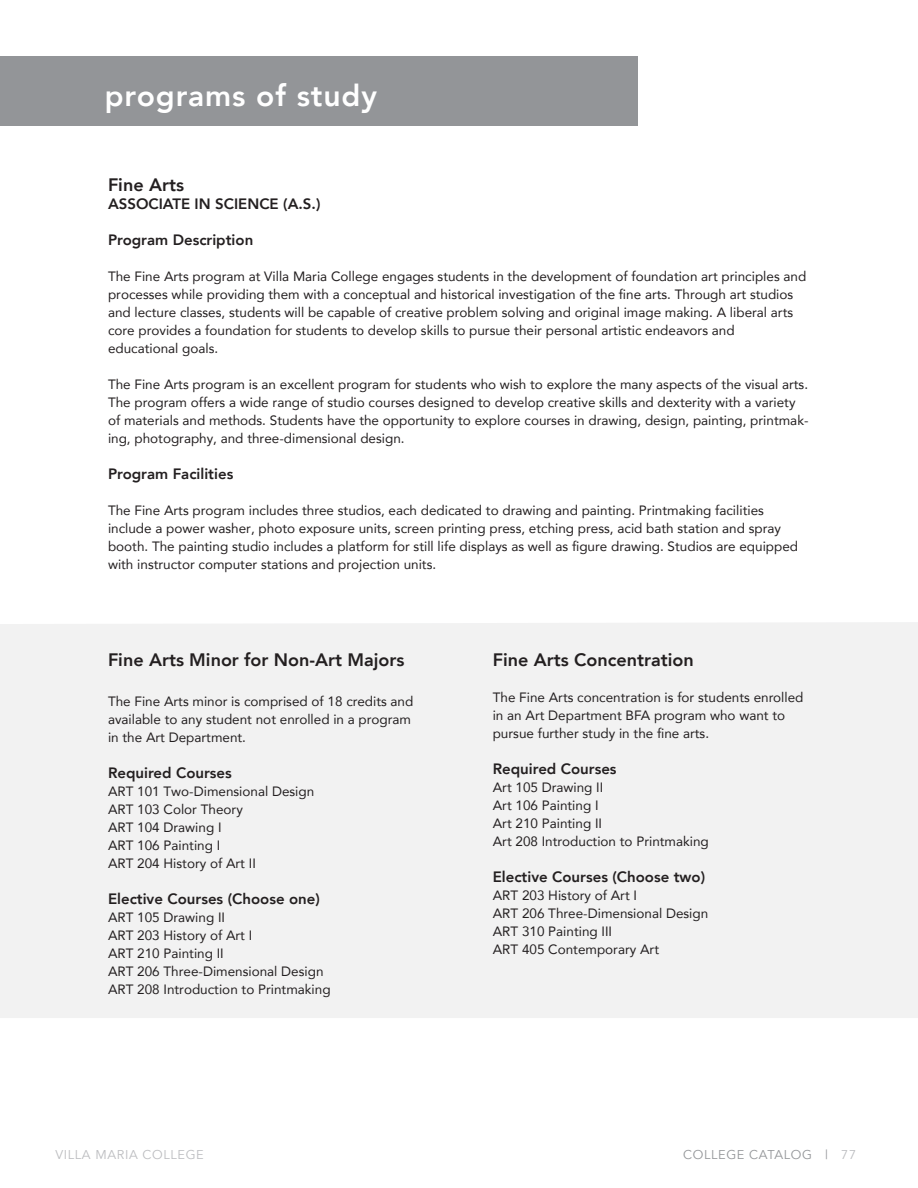
<style>
.page{position:relative;width:918px;height:1188px;background:#fff}
.page>*{position:absolute;margin:0;border:0;box-sizing:border-box;transform-origin:0 0}
.t1{font:800 30px "Avenir";letter-spacing:.03em;color:#fff}
.t2{font:800 18px "Avenir";color:#231f20}
.t3{font:800 15px "Avenir";color:#231f20}
.t4{font:13.5px/18px "Avenir";color:#231f20}
.t5{font:12.75px "Avenir";letter-spacing:.05em;color:#bcbdc0}
.t6{font:12.75px "Avenir";letter-spacing:.05em;color:#939598}
.s1{color:#bcbdc0}
</style>
<div class="page">
<div style="left:0;top:56px;width:637px;height:69px;background:#939598"></div>
<div style="left:0;top:622px;width:918px;height:396px;background:#f2f2f2"></div>
<h1 class="t1" style="left:105px;top:72px;width:274px">programs of study</h1>
<h2 class="t2" style="left:108px;top:171px;width:77px">Fine Arts</h2>
<p class="t3" style="left:108px;top:192px;width:214px">ASSOCIATE IN SCIENCE (A.S.)</p>
<p class="t3" style="left:108px;top:228px;width:147px">Program Description</p>
<p class="t4" style="left:108px;top:267px;width:700px">The Fine Arts program at Villa Maria College engages students in the development of foundation art principles and processes while providing them with a conceptual and historical investigation of the fine arts. Through art studios and lecture classes, students will be capable of creative problem solving and original image making. A liberal arts core provides a foundation for students to develop skills to pursue their personal artistic endeavors and educational goals.</p>
<p class="t4" style="left:108px;top:375px;width:702px">The Fine Arts program is an excellent program for students who wish to explore the many aspects of the visual arts.<br>The program offers a wide range of studio courses designed to develop creative skills and dexterity with a variety of materials and methods. Students have the opportunity to explore courses in drawing, design, painting, printmak&shy;ing, photography, and three-dimensional design.</p>
<p class="t3" style="left:108px;top:462px;width:127px">Program Facilities</p>
<p class="t4" style="left:108px;top:501px;width:692px">The Fine Arts program includes three studios, each dedicated to drawing and painting. Printmaking facilities include a power washer, photo exposure units, screen printing press, etching press, acid bath station and spray booth. The painting studio includes a platform for still life displays as well as figure drawing. Studios are equipped with instructor computer stations and projection units.</p>
<h2 class="t2" style="left:108px;top:646px;width:298px">Fine Arts Minor for Non-Art Majors</h2>
<p class="t4" style="left:108px;top:692px;width:307px">The Fine Arts minor is comprised of 18 credits and available to any student not enrolled in a program in the Art Department.</p>
<p class="t3" style="left:108px;top:761px;width:125px">Required Courses</p>
<p class="t4" style="left:108px;top:782px;width:208px">ART 101 Two-Dimensional Design<br>ART 103 Color Theory<br>ART 104 Drawing I<br>ART 106 Painting I<br>ART 204 History of Art II</p>
<p class="t3" style="left:108px;top:887px;width:213px">Elective Courses (Choose one)</p>
<p class="t4" style="left:108px;top:908px;width:224px">ART 105 Drawing II<br>ART 203 History of Art I<br>ART 210 Painting II<br>ART 206 Three-Dimensional Design<br>ART 208 Introduction to Printmaking</p>
<h2 class="t2" style="left:493px;top:646px;width:202px">Fine Arts Concentration</h2>
<p class="t4" style="left:493px;top:688px;width:312px">The Fine Arts concentration is for students enrolled in an Art Department BFA program who want to pursue further study in the fine arts.</p>
<p class="t3" style="left:493px;top:757px;width:125px">Required Courses</p>
<p class="t4" style="left:493px;top:778px;width:218px">Art 105 Drawing II<br>Art 106 Painting I<br>Art 210 Painting II<br>Art 208 Introduction to Printmaking</p>
<p class="t3" style="left:493px;top:865px;width:214px">Elective Courses (Choose two)</p>
<p class="t4" style="left:493px;top:886px;width:217px">ART 203 History of Art I<br>ART 206 Three-Dimensional Design<br>ART 310 Painting III<br>ART 405 Contemporary Art</p>
<p class="t5" style="left:55px;top:1147px;width:150px">VILLA MARIA COLLEGE</p>
<p class="t6" style="left:683px;top:1147px;width:174px">COLLEGE CATALOG | <span class="s1">77</span></p>
</div>
